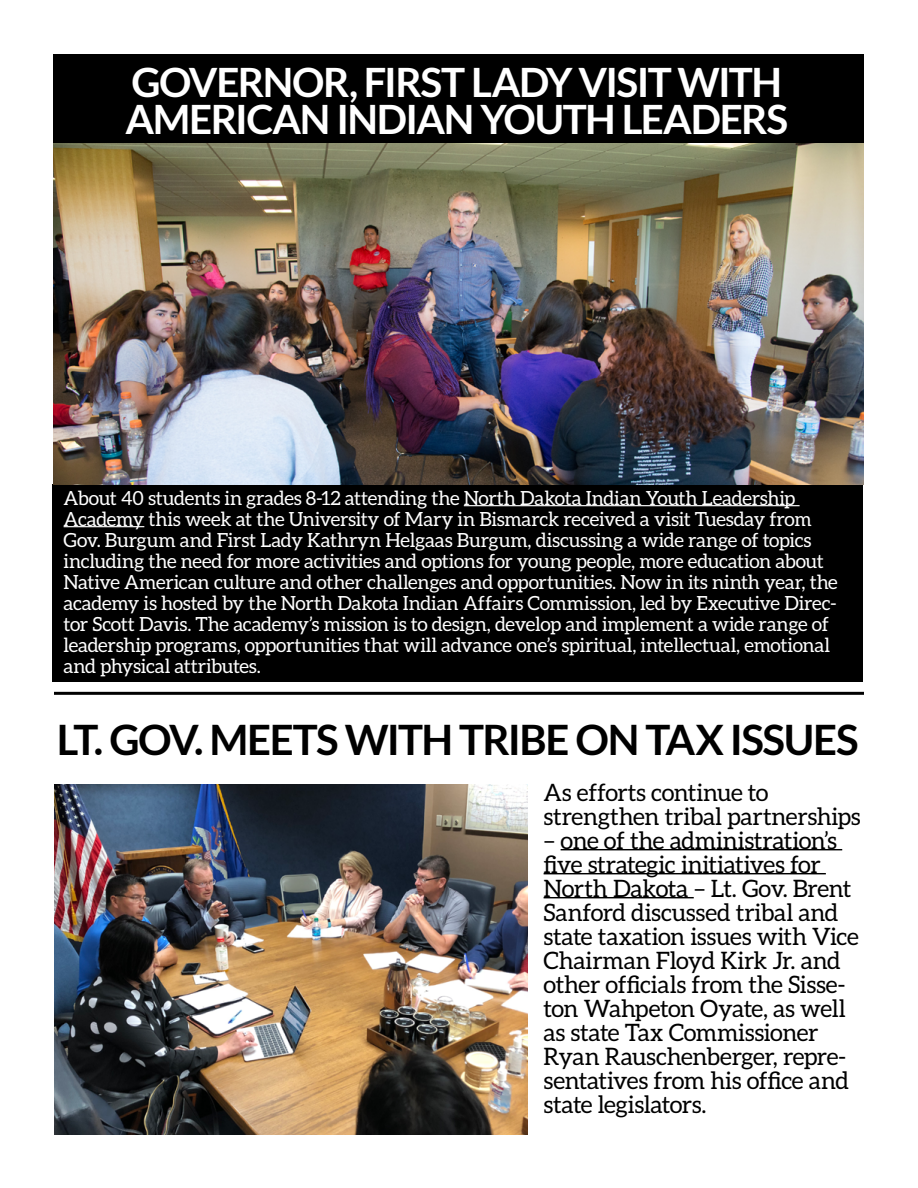
<style>
.page{position:relative;width:918px;height:1188px;background:#fff}
.page>*{position:absolute;margin:0;border:0;box-sizing:border-box;transform-origin:0 0}
.t1{font:700 42px "Lato";letter-spacing:-.035em;color:#000}
.t2{font:700 40.5px/37.5px "Lato";letter-spacing:-.035em;color:#fff}
.t3{font:24px/24px "Aleo";letter-spacing:-.015em;color:#000}
.t4{font:19.5px/21px "Aleo";letter-spacing:-.015em;color:#fff}
</style>
<div class="page">
<div style="left:53px;top:54px;width:810px;height:91px;background:#000"></div>
<div style="left:52px;top:484px;width:811px;height:198px;background:#000"></div>
<img style="left:53px;top:144px;width:810px;height:340px">
<hr style="left:464px;top:505px;width:336px;height:1px;background:#fff">
<hr style="left:64px;top:526px;width:80px;height:1px;background:#fff">
<hr style="left:561px;top:849px;width:281px;height:1px;background:#000">
<hr style="left:544px;top:873px;width:282px;height:1px;background:#000">
<hr style="left:544px;top:897px;width:150px;height:1px;background:#000">
<img style="left:54px;top:784px;width:473px;height:350px">
<hr style="left:54px;top:692px;width:810px;height:3px;background:#000">
<h2 class="t2" style="left:125px;top:63px;width:658px">GOVERNOR, FIRST LADY VISIT WITH<br>AMERI</h2>
<h2 class="t2" style="left:247px;top:100px;width:543px">CAN INDIAN YOUTH LEADERS</h2>
<p class="t4" style="left:64px;top:487px;width:776px">About 40 students in grades 8-12 attending the North Dakota Indian Youth Leadership Academy this week at the University of Mary in Bismarck received a visit Tuesday from Gov. Burgum and First Lady Kathryn Helgaas Burgum, discussing a wide range of topics including the need for more activities and options for young people, more education about Native American culture and other challenges and opportunities. Now in its ninth year, the academy is hosted by the North Dakota Indian Affairs Commission, led by Executive Direc&shy;tor Scott Davis. The academy’s mission is to design, develop and implement a wide range of leadership programs, opportunities that will advance one’s spiritual, intellectual, emotional and physical attributes.</p>
<h1 class="t1" style="left:57px;top:715px;width:803px">LT. GOV. MEETS WITH TRIBE ON TAX ISSUES</h1>
<p class="t3" style="left:544px;top:780px;width:319px">As efforts continue to strengthen tribal partnerships</p>
<p class="t3" style="left:544px;top:828px;width:317px">– one of the administration’s five strategic initiatives for<br>North Dakota – Lt. Gov. Brent<br>Sanford discussed tribal and state taxation issues with Vice<br>Chairman Floyd Kirk Jr. and other officials from the Sisse&shy;ton Wahpeton Oyate, as well as state Tax Commissioner<br>Ryan Rauschenberger, repre&shy;sentatives from his office and state legislators.</p>
</div>
